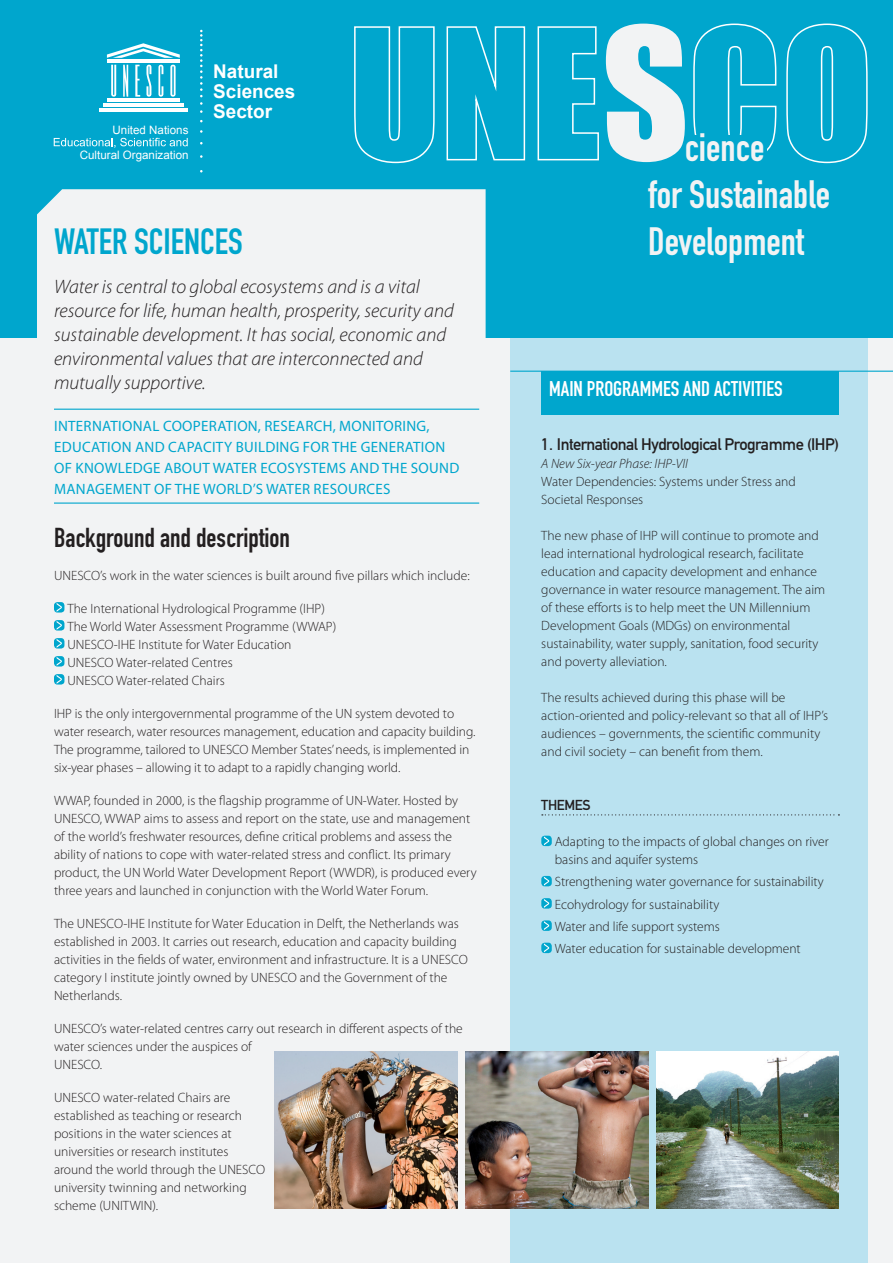
<style>
.page{position:relative;width:893px;height:1263px;background:#f2f3f4}
.page>*{position:absolute;margin:0;border:0;box-sizing:border-box;transform-origin:0 0}
.t1{font:39px "DIN Engschrift Std";color:#f2f3f4}
.t2{font:36px "DIN Engschrift Std";color:#00a6cd}
.t3{font:27px "DIN Engschrift Std";color:#231f20}
.t4{font:21px "DIN Engschrift Std";color:#fff}
.t5{font:italic 300 19.5px/24px "Myriad Pro";color:#231f20}
.t6{font:700 18.9px/20px "Arial";color:#fff}
.Adresse{font:16.5px "DIN Mittelschrift Std";letter-spacing:-.03em;color:#231f20}
.t7{font:15px/21px "Myriad Pro";letter-spacing:.02em;color:#00a6cd}
.Adresse-2{font:14.25px "DIN Mittelschrift Std";letter-spacing:-.025em;color:#231f20}
.Adresse-3{font:300 13.5px/18px "Myriad Pro";color:#231f20}
.Adresse-4{font:italic 300 13.5px "Myriad Pro";color:#231f20}
.t8{font:11.55px/25.2px "Arial";color:#fff;text-align:right}
</style>
<div class="page">
<div style="left:510px;top:247px;width:357px;height:1016px;background:#bae2f0"></div>
<hr style="left:510px;top:371px;width:383px;height:1px;background:#00a6cd">
<div style="left:541px;top:371px;width:298px;height:44px;background:#00a6cd"></div>
<svg style="left:542px;top:814px;width:297px;height:1px"></svg>
<div style="left:541px;top:836px;width:11px;height:10px;background:#00a6cd;border-radius:3px"></div>
<svg style="left:544px;top:836px;width:5px;height:9px"></svg>
<div style="left:541px;top:876px;width:11px;height:10px;background:#00a6cd;border-radius:3px"></div>
<svg style="left:544px;top:877px;width:5px;height:8px"></svg>
<div style="left:541px;top:898px;width:11px;height:11px;background:#00a6cd;border-radius:3px"></div>
<svg style="left:544px;top:899px;width:5px;height:9px"></svg>
<div style="left:541px;top:920px;width:11px;height:11px;background:#00a6cd;border-radius:3px"></div>
<svg style="left:544px;top:921px;width:5px;height:9px"></svg>
<div style="left:541px;top:943px;width:11px;height:10px;background:#00a6cd;border-radius:3px"></div>
<svg style="left:544px;top:943px;width:5px;height:9px"></svg>
<div style="left:0;top:0;width:893px;height:337px;background:#00a6cd"></div>
<svg style="left:37px;top:189px;width:449px;height:1020px"></svg>
<hr style="left:54px;top:409px;width:425px;height:1px;background:#00a6cd">
<hr style="left:54px;top:502px;width:425px;height:2px;background:#00a6cd">
<div style="left:54px;top:602px;width:10px;height:10px;background:#00a6cd;border-radius:3px"></div>
<svg style="left:57px;top:603px;width:5px;height:9px"></svg>
<div style="left:54px;top:620px;width:10px;height:10px;background:#00a6cd;border-radius:3px"></div>
<svg style="left:57px;top:621px;width:5px;height:9px"></svg>
<div style="left:54px;top:638px;width:10px;height:10px;background:#00a6cd;border-radius:3px"></div>
<svg style="left:57px;top:639px;width:5px;height:9px"></svg>
<div style="left:54px;top:656px;width:10px;height:10px;background:#00a6cd;border-radius:3px"></div>
<svg style="left:57px;top:657px;width:5px;height:9px"></svg>
<div style="left:54px;top:674px;width:10px;height:10px;background:#00a6cd;border-radius:3px"></div>
<svg style="left:57px;top:675px;width:5px;height:9px"></svg>
<svg style="left:354px;top:23px;width:514px;height:141px"></svg>
<svg style="left:606px;top:24px;width:79px;height:138px"></svg>
<div style="left:687px;top:136px;width:80px;height:29px;background:#00a6cd"></div>
<img style="left:656px;top:1052px;width:183px;height:157px">
<img style="left:466px;top:1052px;width:182px;height:157px">
<img style="left:275px;top:1052px;width:183px;height:157px">
<svg style="left:200px;top:30px;width:3px;height:83px"></svg>
<hr style="left:107px;top:98px;width:73px;height:3px;background:#fff">
<hr style="left:103px;top:103px;width:81px;height:4px;background:#fff">
<hr style="left:99px;top:109px;width:89px;height:3px;background:#fff">
<hr style="left:107px;top:60px;width:73px;height:3px;background:#fff">
<svg style="left:107px;top:43px;width:73px;height:15px"></svg>
<svg style="left:111px;top:65px;width:5px;height:32px"></svg>
<svg style="left:123px;top:65px;width:5px;height:32px"></svg>
<svg style="left:135px;top:65px;width:5px;height:32px"></svg>
<svg style="left:158px;top:65px;width:5px;height:32px"></svg>
<svg style="left:170px;top:65px;width:6px;height:32px"></svg>
<svg style="left:146px;top:65px;width:6px;height:32px"></svg>
<svg style="left:54px;top:138px;width:134px;height:10px"></svg>
<p class="t8" style="left:80px;top:117px;width:110px">United Nations<br>Cultural Organization</p>
<h3 class="t6" style="left:213px;top:62px;width:84px">Natural<br>Sciences<br>Sector</h3>
<p class="t2" style="left:54px;top:221px;width:190px">WATER SCIENCES</p>
<p class="t5" style="left:54px;top:275px;width:401px">Water is central to global ecosystems and is a vital resource for life, human health, prosperity, security and sustainable development. It has social, economic and environmental values that are interconnected and mutually supportive.</p>
<p class="t7" style="left:54px;top:415px;width:407px">INTERNATIONAL COOPERATION, RESEARCH, MONITORING, EDUCATION AND CAPACITY BUILDING FOR THE GENERATION OF KNOWLEDGE ABOUT WATER ECOSYSTEMS AND THE SOUND MANAGEMENT OF THE WORLD’S WATER RESOURCES</p>
<p class="t3" style="left:54px;top:521px;width:238px">Background and description</p>
<p class="Adresse-3" style="left:54px;top:566px;width:417px">UNESCO’s work in the water sciences is built around five pillars which include:</p>
<p class="Adresse-3" style="left:68px;top:599px;width:259px">The International Hydrological Programme (IHP)</p>
<p class="Adresse-3" style="left:68px;top:617px;width:270px">The World Water Assessment Programme (WWAP)</p>
<p class="Adresse-3" style="left:68px;top:635px;width:225px">UNESCO-IHE Institute for Water Education</p>
<p class="Adresse-3" style="left:68px;top:653px;width:167px">UNESCO Water-related Centres</p>
<p class="Adresse-3" style="left:68px;top:671px;width:159px">UNESCO Water-related Chairs</p>
<p class="Adresse-3" style="left:54px;top:704px;width:423px">IHP is the only intergovernmental programme of the UN system devoted to water research, water resources management, education and capacity building.<br>The programme, tailored to UNESCO Member States’ needs, is implemented in six-year phases – allowing it to adapt to a rapidly changing world.</p>
<p class="Adresse-3" style="left:54px;top:791px;width:424px">WWAP, founded in 2000, is the flagship programme of UN-Water. Hosted by UNESCO, WWAP aims to assess and report on the state, use and management of the world’s freshwater resources, define critical problems and assess the ability of nations to cope with water-related stress and conflict. Its primary product, the UN World Water Development Report (WWDR), is produced every three years and launched in conjunction with the World Water Forum.</p>
<p class="Adresse-3" style="left:54px;top:914px;width:415px">The UNESCO-IHE Institute for Water Education in Delft, the Netherlands was established in 2003. It carries out research, education and capacity building activities in the fields of water, environment and infrastructure. It is a UNESCO category I institute jointly owned by UNESCO and the Government of the Netherlands.</p>
<p class="Adresse-3" style="left:54px;top:1019px;width:410px">UNESCO’s water-related centres carry out research in different aspects of the water sciences under the auspices of<br>UNESCO.</p>
<p class="Adresse-3" style="left:54px;top:1088px;width:213px">UNESCO water-related Chairs are established as teaching or research positions in the water sciences at universities or research institutes around the world through the UNESCO university twinning and networking scheme (UNITWIN).</p>
<p class="t1" style="left:684px;top:125px;width:82px">cience</p>
<p class="t1" style="left:648px;top:171px;width:184px">for Sustainable</p>
<p class="t1" style="left:648px;top:218px;width:158px">Development</p>
<p class="t4" style="left:549px;top:376px;width:235px">MAIN PROGRAMMES AND ACTIVITIES</p>
<p class="Adresse" style="left:541px;top:435px;width:299px">1. International Hydrological Programme (IHP)</p>
<p class="Adresse-4" style="left:541px;top:455px;width:148px">A New Six-year Phase: IHP-VII</p>
<p class="Adresse-3" style="left:541px;top:472px;width:256px">Water Dependencies: Systems under Stress and<br>Societal Responses</p>
<p class="Adresse-3" style="left:541px;top:526px;width:285px">The new phase of IHP will continue to promote and lead international hydrological research, facilitate education and capacity development and enhance governance in water resource management. The aim of these efforts is to help meet the UN Millennium Development Goals (MDGs) on environmental sustainability, water supply, sanitation, food security and poverty alleviation.</p>
<p class="Adresse-3" style="left:541px;top:688px;width:288px">The results achieved during this phase will be action-oriented and policy-relevant so that all of IHP’s audiences – governments, the scientific community and civil society – can benefit from them.</p>
<p class="Adresse-2" style="left:541px;top:797px;width:51px">THEMES</p>
<p class="Adresse-3" style="left:555px;top:832px;width:275px">Adapting to the impacts of global changes on river basins and aquifer systems</p>
<p class="Adresse-3" style="left:555px;top:873px;width:271px">Strengthening water governance for sustainability</p>
<p class="Adresse-3" style="left:555px;top:895px;width:166px">Ecohydrology for sustainability</p>
<p class="Adresse-3" style="left:555px;top:917px;width:167px">Water and life support systems</p>
<p class="Adresse-3" style="left:555px;top:939px;width:247px">Water education for sustainable development</p>
</div>
